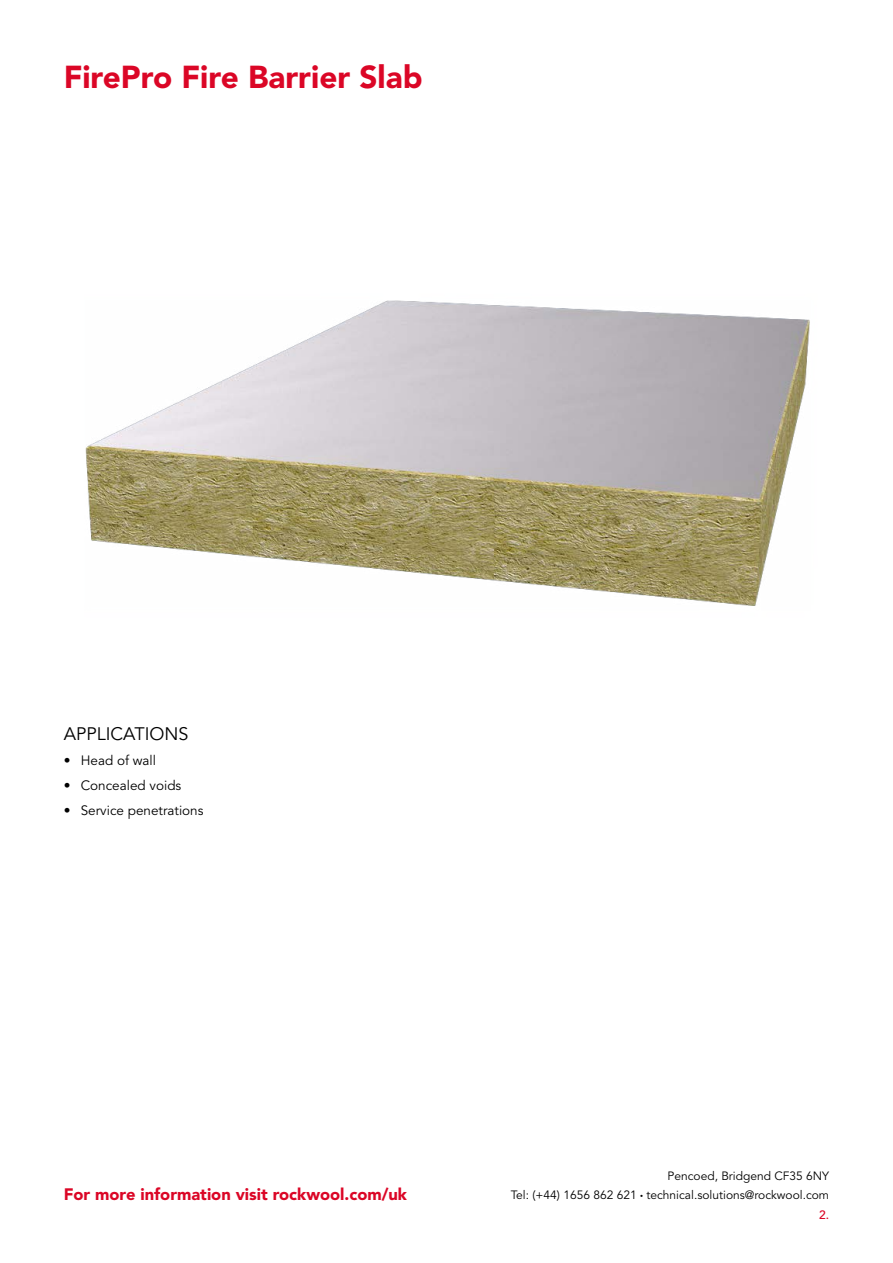
<style>
.page{position:relative;width:893px;height:1263px;background:#fff}
.page>*{position:absolute;margin:0;border:0;box-sizing:border-box;transform-origin:0 0}
.t1{font:900 31.5px "Avenir LT Std";color:#db0626}
.t2{font:18px "Avenir LT Std";color:#000}
.t3{font:900 16.5px "Avenir LT Std";color:#db0626}
.t4{font:13.5px "Avenir LT Std";color:#000}
.t5{font:12px/19.2px "Avenir LT Std";color:#000;text-align:right}
.s1{font-size:6px}
.s2{font-weight:500;color:#db0626}
</style>
<div class="page">
<img style="left:85px;top:300px;width:725px;height:306px">
<h1 class="t1" style="left:64px;top:58px;width:360px">FirePro Fire Barrier Slab</h1>
<h2 class="t2" style="left:64px;top:723px;width:126px">APPLICATIONS</h2>
<p class="t4" style="left:64px;top:753px;width:94px">• Head of wall</p>
<p class="t4" style="left:64px;top:778px;width:119px">• Concealed voids</p>
<p class="t4" style="left:64px;top:803px;width:141px">• Service penetrations</p>
<h3 class="t3" style="left:64px;top:1184px;width:345px">For more information visit rockwool.com/uk</h3>
<p class="t5" style="left:511px;top:1167px;width:320px">Pencoed, Bridgend CF35 6NY<br>Tel: (+44) 1656 862 621 <span class="s1">•</span> technical.solutions@rockwool.com<br><span class="s2">2.</span></p>
</div>
